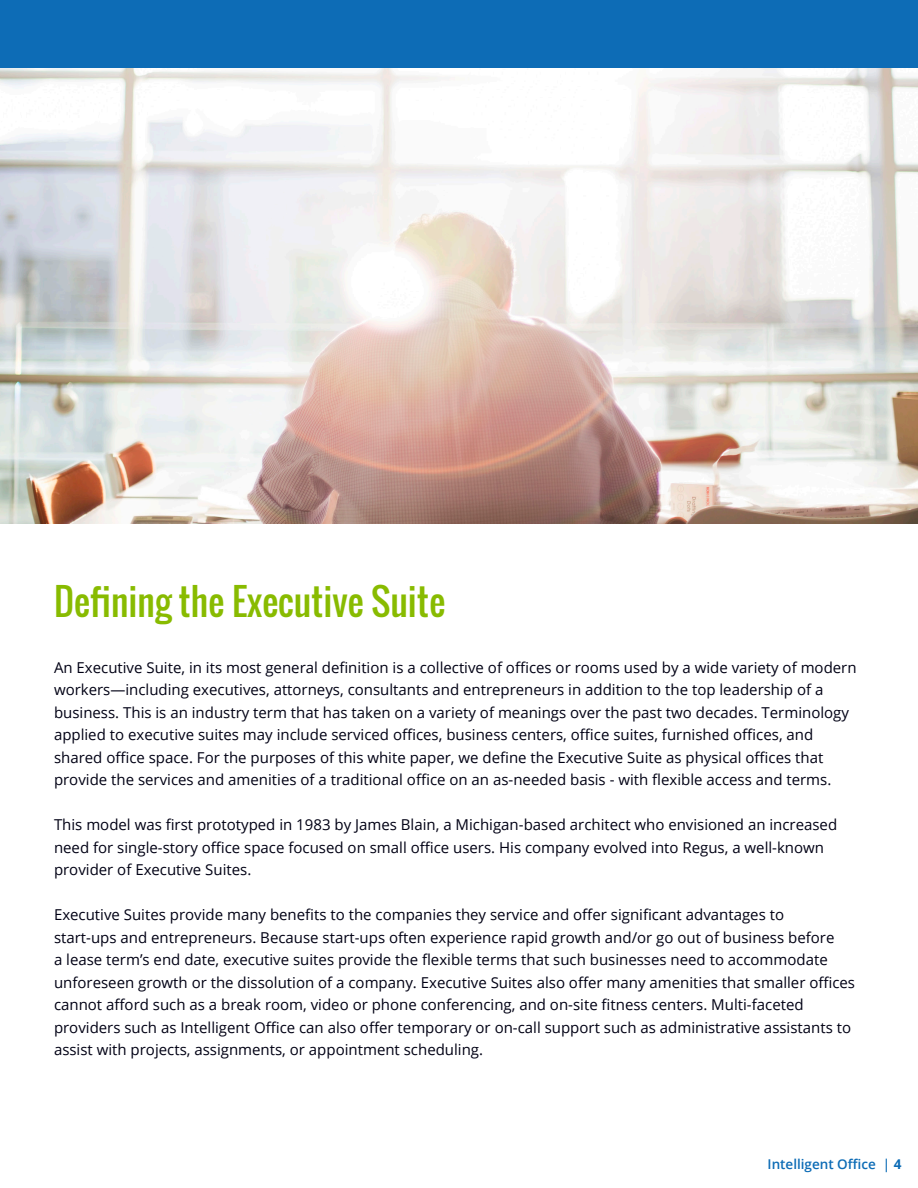
<style>
.page{position:relative;width:918px;height:1188px;background:#fff}
.page>*{position:absolute;margin:0;border:0;box-sizing:border-box;transform-origin:0 0}
.t1{font:36px "Oswald";color:#8b0}
.t2{font:15px/22.5px "Open Sans";color:#000014}
.t3{font:600 13.5px "Open Sans";color:#0d6cb6}
.s1{font-weight:700}
</style>
<div class="page">
<div style="left:0;top:0;width:918px;height:69px;background:#0d6cb6"></div>
<img style="left:0;top:68px;width:918px;height:456px">
<p class="t1" style="left:54px;top:575px;width:393px">Defining the Executive Suite</p>
<p class="t2" style="left:54px;top:656px;width:804px">An Executive Suite, in its most general definition is a collective of offices or rooms used by a wide variety of modern workers—including executives, attorneys, consultants and entrepreneurs in addition to the top leadership of a</p>
<p class="t2" style="left:54px;top:701px;width:797px">business. This is an industry term that has taken on a variety of meanings over the past two decades. Terminology applied to executive suites may include serviced offices, business centers, office suites, furnished offices, and shared office space. For the purposes of this white paper, we define the Executive Suite as physical offices that</p>
<p class="t2" style="left:54px;top:768px;width:779px">provide the services and amenities of a traditional office on an as-needed basis - with flexible access and terms.</p>
<p class="t2" style="left:54px;top:813px;width:785px">This model was first prototyped in 1983 by James Blain, a Michigan-based architect who envisioned an increased need for single-story office space focused on small office users. His company evolved into Regus, a well-known</p>
<p class="t2" style="left:54px;top:858px;width:199px">provider of Executive Suites.</p>
<p class="t2" style="left:54px;top:903px;width:732px">Executive Suites provide many benefits to the companies they service and offer significant advantages to</p>
<p class="t2" style="left:54px;top:926px;width:803px">start-ups and entrepreneurs. Because start-ups often experience rapid growth and/or go out of business before<br>a lease term’s end date, executive suites provide the flexible terms that such businesses need to accommodate unforeseen growth or the dissolution of a company. Executive Suites also offer many amenities that smaller offices cannot afford such as a break room, video or phone conferencing, and on-site fitness centers. Multi-faceted</p>
<p class="t2" style="left:54px;top:1016px;width:799px">providers such as Intelligent Office can also offer temporary or on-call support such as administrative assistants to assist with projects, assignments, or appointment scheduling.</p>
<p class="t3" style="left:768px;top:1155px;width:136px">Intelligent Office | <span class="s1">4</span></p>
</div>
